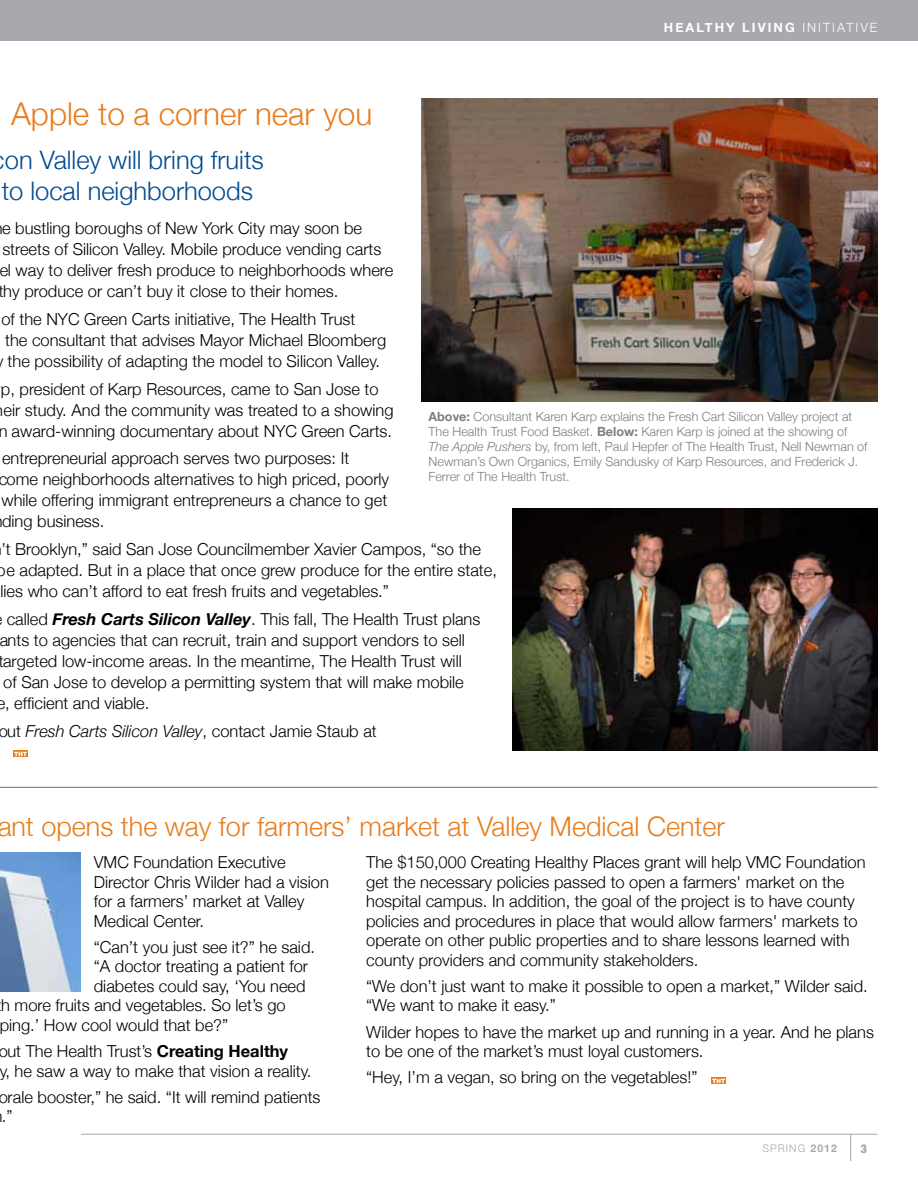
<style>
.page{position:relative;width:918px;height:1188px;background:#fff}
.page>*{position:absolute;margin:0;border:0;box-sizing:border-box;transform-origin:0 0}
.t1{font:300 31.5px "Helvetica Neue";color:#e87d1e}
.t2{font:300 27px "Helvetica Neue";color:#e87d1e}
.t3{font:300 25.5px/30.6px "Helvetica Neue";color:#004b91}
.t4{font:300 16.5px/19.5px "Helvetica Neue";color:#000}
.t5{font:700 12.75px "Helvetica Neue";letter-spacing:.16em;color:#fff}
.t6{font:300 12.6px/15.1px "Helvetica Neue";color:#7e7d81}
.t7{font:900 condensed 12px "Helvetica Neue";color:#a7a9ac}
.t8{font:300 10.5px "Helvetica Neue";letter-spacing:.1em;color:#a7a9ac}
.s1{font-weight:300}
.s2{font-weight:700;font-style:italic}
.s3{font-style:italic}
.s4{font-weight:700}
</style>
<div class="page">
<hr style="left:81px;top:1134px;width:797px;height:1px;background:#a7a9ac">
<svg style="left:850px;top:1135px;width:1px;height:26px"></svg>
<div style="left:0;top:0;width:918px;height:40px;background:#a7a9ac"></div>
<img style="left:0;top:852px;width:80px;height:139px">
<hr style="left:0;top:787px;width:877px;height:1px;background:#717073">
<img style="left:422px;top:99px;width:456px;height:302px">
<img style="left:513px;top:509px;width:365px;height:242px">
<svg style="left:711px;top:1078px;width:15px;height:6px"></svg>
<svg style="left:712px;top:1079px;width:13px;height:4px"></svg>
<svg style="left:13px;top:751px;width:15px;height:6px"></svg>
<svg style="left:14px;top:752px;width:13px;height:4px"></svg>
<p class="t5" style="left:664px;top:20px;width:215px">healthy LIVING <span class="s1">initiative</span></p>
<h1 class="t1" style="left:11px;top:94px;width:363px">Apple to a corner near you</h1>
<h3 class="t3" style="left:2px;top:144px;width:264px">on Valley will bring fruits to local neighborhoods</h3>
<p class="t4" style="left:-2px;top:217px;width:396px;line-height:21px">e bustling boroughs of New York City may soon be streets of Silicon Valley. Mobile produce vending carts<br>el way to deliver fresh produce to neighborhoods where thy produce or can’t buy it close to their homes.</p>
<p class="t4" style="left:1px;top:308px;width:386px;line-height:21px">of the NYC Green Carts initiative, The Health Trust<br>the consultant that advises Mayor Michael Bloomberg the possibility of adapting the model to Silicon Valley.</p>
<p class="t4" style="left:1px;top:379px;width:379px">p, president of Karp Resources, came to San Jose to</p>
<p class="t4" style="left:4px;top:400px;width:391px">eir study. And the community was treated to a showing</p>
<p class="t4" style="left:-2px;top:421px;width:395px">n award-winning documentary about NYC Green Carts.</p>
<p class="t4" style="left:-2px;top:448px;width:393px;line-height:21px">entrepreneurial approach serves two purposes: It come neighborhoods alternatives to high priced, poorly while offering immigrant entrepreneurs a chance to get ding business.</p>
<p class="t4" style="left:-3px;top:539px;width:502px;line-height:21px">’t Brooklyn,” said San Jose Councilmember Xavier Campos, “so the be adapted. But in a place that once grew produce for the entire state, lies who can’t afford to eat fresh fruits and vegetables.”</p>
<p class="t4" style="left:7px;top:609px;width:475px">called <span class="s2">Fresh Carts Silicon Valley</span>. This fall, The Health Trust plans</p>
<p class="t4" style="left:-1px;top:630px;width:467px">ants to agencies that can recruit, train and support vendors to sell</p>
<p class="t4" style="left:-2px;top:651px;width:465px">targeted low-income areas. In the meantime, The Health Trust will</p>
<p class="t4" style="left:3px;top:672px;width:462px">of San Jose to develop a permitting system that will make mobile</p>
<p class="t4" style="left:-3px;top:693px;width:154px">e, efficient and viable.</p>
<p class="t4" style="left:-2px;top:721px;width:380px">out <span class="s3">Fresh Carts Silicon Valley</span>, contact Jamie Staub at</p>
<p class="t6" style="left:429px;top:408px;width:440px"><span class="s4">Above:</span> Consultant Karen Karp explains the Fresh Cart Silicon Valley project at The Health Trust Food Basket. <span class="s4">Below:</span> Karen Karp is joined at the showing of <span class="s3">The Apple Pushers</span> by, from left, Paul Hepfer of The Health Trust, Nell Newman of Newman’s Own Organics, Emily Sandusky of Karp Resources, and Frederick J.<br>Ferrer of The Health Trust.</p>
<h2 class="t2" style="left:-3px;top:810px;width:729px">ant opens the way for farmers’ market at Valley Medical Center</h2>
<p class="t4" style="left:94px;top:852px;width:237px">VMC Foundation Executive<br>Director Chris Wilder had a vision for a farmers’ market at Valley<br>Medical Center.</p>
<p class="t4" style="left:94px;top:937px;width:223px">“Can’t you just see it?” he said.</p>
<p class="t4" style="left:94px;top:956px;width:216px">“A doctor treating a patient for</p>
<p class="t4" style="left:94px;top:976px;width:213px">diabetes could say, ‘You need</p>
<p class="t4" style="left:1px;top:995px;width:286px">h more fruits and vegetables. So let’s go</p>
<p class="t4" style="left:0;top:1015px;width:230px">ping.’ How cool would that be?”</p>
<p class="t4" style="left:-2px;top:1041px;width:315px">out The Health Trust’s <span class="s4">Creating Healthy<br></span>y, he saw a way to make that vision a reality.</p>
<p class="t4" style="left:-2px;top:1087px;width:324px">orale booster,” he said. “It will remind patients .”</p>
<p class="t4" style="left:366px;top:852px;width:501px">The $150,000 Creating Healthy Places grant will help VMC Foundation get the necessary policies passed to open a farmers' market on the hospital campus. In addition, the goal of the project is to have county policies and procedures in place that would allow farmers' markets to operate on other public properties and to share lessons learned with county providers and community stakeholders.</p>
<p class="t4" style="left:366px;top:976px;width:503px">“We don’t just want to make it possible to open a market,” Wilder said. “We want to make it easy.”</p>
<p class="t4" style="left:366px;top:1022px;width:509px">Wilder hopes to have the market up and running in a year. And he plans to be one of the market’s must loyal customers.</p>
<p class="t4" style="left:366px;top:1067px;width:333px">“Hey, I’m a vegan, so bring on the vegetables!”</p>
<p class="t8" style="left:762px;top:1142px;width:76px">Spring <span class="s4">2012</span></p>
<p class="t7" style="left:861px;top:1142px;width:8px">3</p>
</div>
